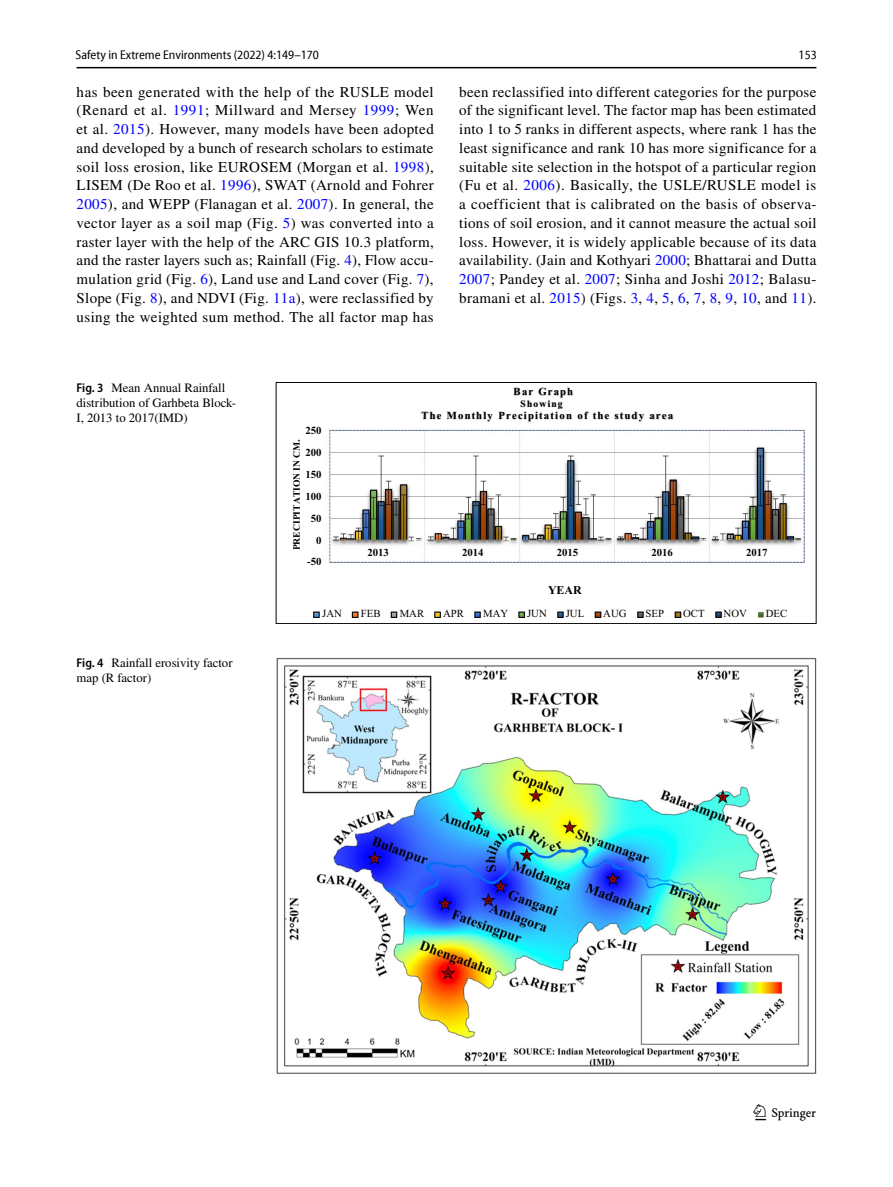
<style>
.page{position:relative;width:893px;height:1187px;background:#fff}
.page>*{position:absolute;margin:0;border:0;box-sizing:border-box;transform-origin:0 0}
.t1{font:22.5px "Springnew Regular 3";color:#000}
.t2{font:15px/18.8px "STIX";letter-spacing:.025em;color:#000;text-align:justify}
.t3{font:12.75px/15px "STIX";color:#000}
.t4{font:semi-condensed 12.75px "Myriad Pro Unic";color:#000}
.t5{font:700 12px "Times New Roman";color:#000}
.t6{font:700 10.8px "Times New Roman";letter-spacing:.1em;color:#000}
.t7{font:10.8px "Times New Roman PSMT2";color:#000}
.t8{font:700 9.6px "Times New Roman";color:#000}
.t9{font:700 9.6px "Times New Roman";letter-spacing:.12em;color:#000}
.s1{color:#00f}
.s2{font-family:"Myriad Pro";font-weight:600;font-stretch:semi-condensed}
.s3{font-family:"Calibri";font-size:10.8px}
</style>
<div class="page">
<hr style="left:77px;top:67px;width:739px;height:1px;background:#000">
<img style="left:314px;top:388px;width:491px;height:229px">
<div style="left:276px;top:382px;width:540px;height:242px;border:1px solid #000"></div>
<img style="left:276px;top:657px;width:540px;height:416px">
<p class="t4" style="left:76px;top:50px;width:245px">Safety in Extreme Environments (2022) 4:149–170</p>
<p class="t4" style="left:799px;top:50px;width:20px">153</p>
<p class="t2" style="left:77px;top:83px;width:359px">has been generated with the help of the RUSLE model (Renard et al. <span class="s1">1991</span>; Millward and Mersey <span class="s1">1999</span>; Wen et al. <span class="s1">2015</span>). However, many models have been adopted and developed by a bunch of research scholars to estimate soil loss erosion, like EUROSEM (Morgan et al. <span class="s1">1998</span>), LISEM (De Roo et al. <span class="s1">1996</span>), SWAT (Arnold and Fohrer <span class="s1">2005</span>), and WEPP (Flanagan et al. <span class="s1">2007</span>). In general, the vector layer as a soil map (Fig. <span class="s1">5</span>) was converted into a raster layer with the help of the ARC GIS 10.3 platform, and the raster layers such as; Rainfall (Fig. <span class="s1">4</span>), Flow accu&shy;mulation grid (Fig. <span class="s1">6</span>), Land use and Land cover (Fig. <span class="s1">7</span>), Slope (Fig. <span class="s1">8</span>), and NDVI (Fig. <span class="s1">11a</span>), were reclassified by using the weighted sum method. The all factor map has</p>
<p class="t2" style="left:459px;top:83px;width:359px">been reclassified into different categories for the purpose of the significant level. The factor map has been estimated into 1 to 5 ranks in different aspects, where rank 1 has the least significance and rank 10 has more significance for a suitable site selection in the hotspot of a particular region (Fu et al. <span class="s1">2006</span>). Basically, the USLE/RUSLE model is a coefficient that is calibrated on the basis of observa&shy;tions of soil erosion, and it cannot measure the actual soil loss. However, it is widely applicable because of its data availability. (Jain and Kothyari <span class="s1">2000</span>; Bhattarai and Dutta <span class="s1">2007</span>; Pandey et al. <span class="s1">2007</span>; Sinha and Joshi <span class="s1">2012</span>; Balasu&shy;bramani et al. <span class="s1">2015</span>) (Figs. <span class="s1">3</span>, <span class="s1">4</span>, <span class="s1">5</span>, <span class="s1">6</span>, <span class="s1">7</span>, <span class="s1">8</span>, <span class="s1">9</span>, <span class="s1">10</span>, and <span class="s1">11</span>).</p>
<p class="t3" style="left:77px;top:381px;width:161px"><span class="s2">Fig. 3</span> Mean Annual Rainfall distribution of Garhbeta Block-<br>I, 2013 to 2017(IMD)</p>
<p class="t3" style="left:77px;top:656px;width:158px"><span class="s2">Fig. 4</span> Rainfall erosivity factor map (R factor)</p>
<p class="t6" style="left:305px;top:423px;width:18px">250</p>
<p class="t8" style="left:290px;top:550px;width:113px;rotate:-90deg">PRECIPITATION IN CM<span class="s3">.</span></p>
<p class="t6" style="left:305px;top:445px;width:18px">200</p>
<p class="t6" style="left:305px;top:466px;width:18px">150</p>
<p class="t6" style="left:305px;top:488px;width:18px">100</p>
<p class="t6" style="left:311px;top:510px;width:12px">50</p>
<p class="t6" style="left:316px;top:532px;width:7px">0</p>
<p class="t6" style="left:307px;top:554px;width:16px">-50</p>
<p class="t6" style="left:514px;top:384px;width:61px">Bar Graph</p>
<p class="t9" style="left:521px;top:396px;width:44px">Showing</p>
<p class="t6" style="left:421px;top:407px;width:253px">The Monthly Precipitation of the study area</p>
<p class="t6" style="left:367px;top:544px;width:23px">2013</p>
<p class="t6" style="left:462px;top:544px;width:23px">2014</p>
<p class="t6" style="left:557px;top:544px;width:23px">2015</p>
<p class="t6" style="left:651px;top:544px;width:23px">2016</p>
<p class="t6" style="left:746px;top:544px;width:23px">2017</p>
<p class="t5" style="left:548px;top:581px;width:35px">YEAR</p>
<p class="t7" style="left:322px;top:607px;width:21px">JAN</p>
<p class="t7" style="left:361px;top:607px;width:21px">FEB</p>
<p class="t7" style="left:400px;top:607px;width:26px">MAR</p>
<p class="t7" style="left:443px;top:607px;width:22px">APR</p>
<p class="t7" style="left:483px;top:607px;width:27px">MAY</p>
<p class="t7" style="left:527px;top:607px;width:21px">JUN</p>
<p class="t7" style="left:566px;top:607px;width:20px">JUL</p>
<p class="t7" style="left:603px;top:607px;width:25px">AUG</p>
<p class="t7" style="left:646px;top:607px;width:20px">SEP</p>
<p class="t7" style="left:683px;top:607px;width:23px">OCT</p>
<p class="t7" style="left:724px;top:607px;width:25px">NOV</p>
<p class="t7" style="left:766px;top:607px;width:23px">DEC</p>
<h1 class="t1" style="left:755px;top:1104px;width:62px">1 3</h1>
</div>
